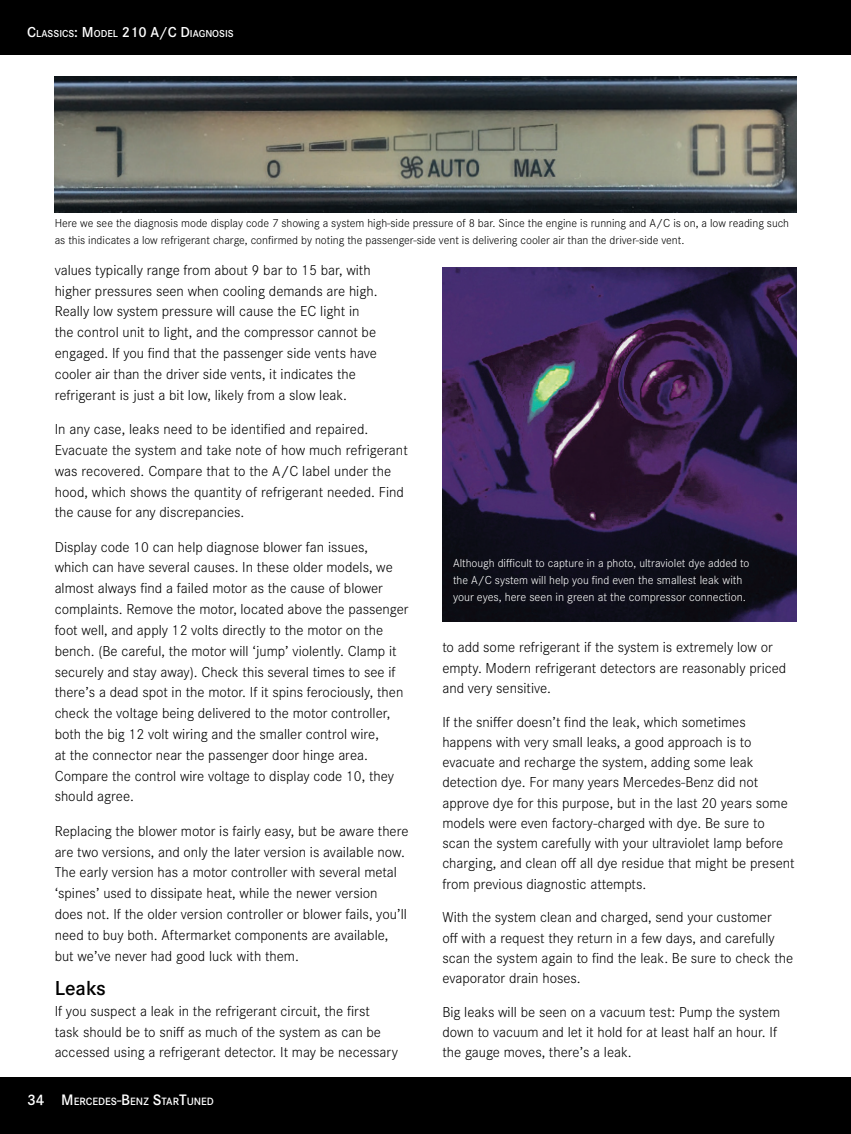
<style>
.page{position:relative;width:851px;height:1134px;background:#fff}
.page>*{position:absolute;margin:0;border:0;box-sizing:border-box;transform-origin:0 0}
.Chapter_Title{font:600 21px "Corporate S";color:#000}
.Copy{font:300 15px/20.9px "Corporate S";color:#000}
.t1{font:300 12.3px "Corporate S";color:#fff}
.t2{font:300 12px/16.2px "Corporate S";color:#000}
.t3{font:300 12px/16.6px "Corporate S";color:#fff}
.t4{font:600 10.95px "Corporate S";color:#fff}
.t5{font:600 10.5px "Corporate S";color:#fff}
.s1{font-size:15px}
.s2{font-size:15.75px}
.s3{font-size:12.3px}
</style>
<div class="page">
<div style="left:0;top:1077px;width:850px;height:57px;background:#000"></div>
<div style="left:0;top:0;width:850px;height:55px;background:#000"></div>
<img style="left:442px;top:267px;width:354px;height:354px">
<img style="left:55px;top:77px;width:741px;height:136px">
<p class="t5" style="left:27px;top:27px;width:208px"><span class="s1">C</span>LASSICS<span class="s1">: M</span> ODEL <span class="s1">210 A/C D</span>IAGNOSIS</p>
<p class="t2" style="left:55px;top:215px;width:736px">Here we see the diagnosis mode display code 7 showing a system high-side pressure of 8 bar. Since the engine is running and A/C is on, a low reading such as this indicates a low refrigerant charge, confirmed by noting the passenger-side vent is delivering cooler air than the driver-side vent.</p>
<p class="Copy" style="left:55px;top:259px;width:324px">values typically range from about 9 bar to 15 bar, with higher pressures seen when cooling demands are high.<br>Really low system pressure will cause the EC light in the control unit to light, and the compressor cannot be engaged. If you find that the passenger side vents have cooler air than the driver side vents, it indicates the refrigerant is just a bit low, likely from a slow leak.</p>
<p class="Copy" style="left:55px;top:418px;width:354px">In any case, leaks need to be identified and repaired.<br>Evacuate the system and take note of how much refrigerant was recovered. Compare that to the A/C label under the hood, which shows the quantity of refrigerant needed. Find the cause for any discrepancies.</p>
<p class="Copy" style="left:55px;top:536px;width:355px">Display code 10 can help diagnose blower fan issues,<br>which can have several causes. In these older models, we almost always find a failed motor as the cause of blower complaints. Remove the motor, located above the passenger foot well, and apply 12 volts directly to the motor on the bench. (Be careful, the motor will ‘jump’ violently. Clamp it securely and stay away). Check this several times to see if there’s a dead spot in the motor. If it spins ferociously, then check the voltage being delivered to the motor controller, both the big 12 volt wiring and the smaller control wire,<br>at the connector near the passenger door hinge area.<br>Compare the control wire voltage to display code 10, they should agree.</p>
<p class="Copy" style="left:55px;top:820px;width:355px">Replacing the blower motor is fairly easy, but be aware there are two versions, and only the later version is available now.<br>The early version has a motor controller with several metal ‘spines’ used to dissipate heat, while the newer version does not. If the older version controller or blower fails, you’ll need to buy both. Aftermarket components are available, but we’ve never had good luck with them.</p>
<p class="Chapter_Title" style="left:55px;top:974px;width:53px">Leaks</p>
<p class="Copy" style="left:55px;top:1000px;width:345px">If you suspect a leak in the refrigerant circuit, the first task should be to sniff as much of the system as can be accessed using a refrigerant detector. It may be necessary</p>
<p class="t4" style="left:27px;top:1094px;width:188px"><span class="s2">34 M</span>ERCEDES<span class="s2">-B</span>ENZ <span class="s2">S</span>TAR<span class="s2">T</span>UNED</p>
<p class="t3" style="left:453px;top:555px;width:298px">Although difficult to capture in a photo, ultraviolet dye added to the A/C system will help you find <span class="s3">even the smallest leak with</span></p>
<p class="t1" style="left:453px;top:588px;width:294px">your eyes, here seen in green at the compressor connection.</p>
<p class="Copy" style="left:442px;top:637px;width:345px;line-height:20.2px">to add some refrigerant if the system is extremely low or empty. Modern refrigerant detectors are reasonably priced and very sensitive.</p>
<p class="Copy" style="left:442px;top:711px;width:354px;line-height:20.2px">If the sniffer doesn’t find the leak, which sometimes happens with very small leaks, a good approach is to evacuate and recharge the system, adding some leak detection dye. For many years Mercedes-Benz did not approve dye for this purpose, but in the last 20 years some models were even factory-charged with dye. Be sure to scan the system carefully with your ultraviolet lamp before charging, and clean off all dye residue that might be present from previous diagnostic attempts.</p>
<p class="Copy" style="left:442px;top:907px;width:352px;line-height:20.2px">With the system clean and charged, send your customer<br>off with a request they return in a few days, and carefully scan the system again to find the leak. Be sure to check the evaporator drain hoses.</p>
<p class="Copy" style="left:442px;top:1001px;width:339px;line-height:20.2px">Big leaks will be seen on a vacuum test: Pump the system down to vacuum and let it hold for at least half an hour. If the gauge moves, there’s a leak.</p>
</div>
